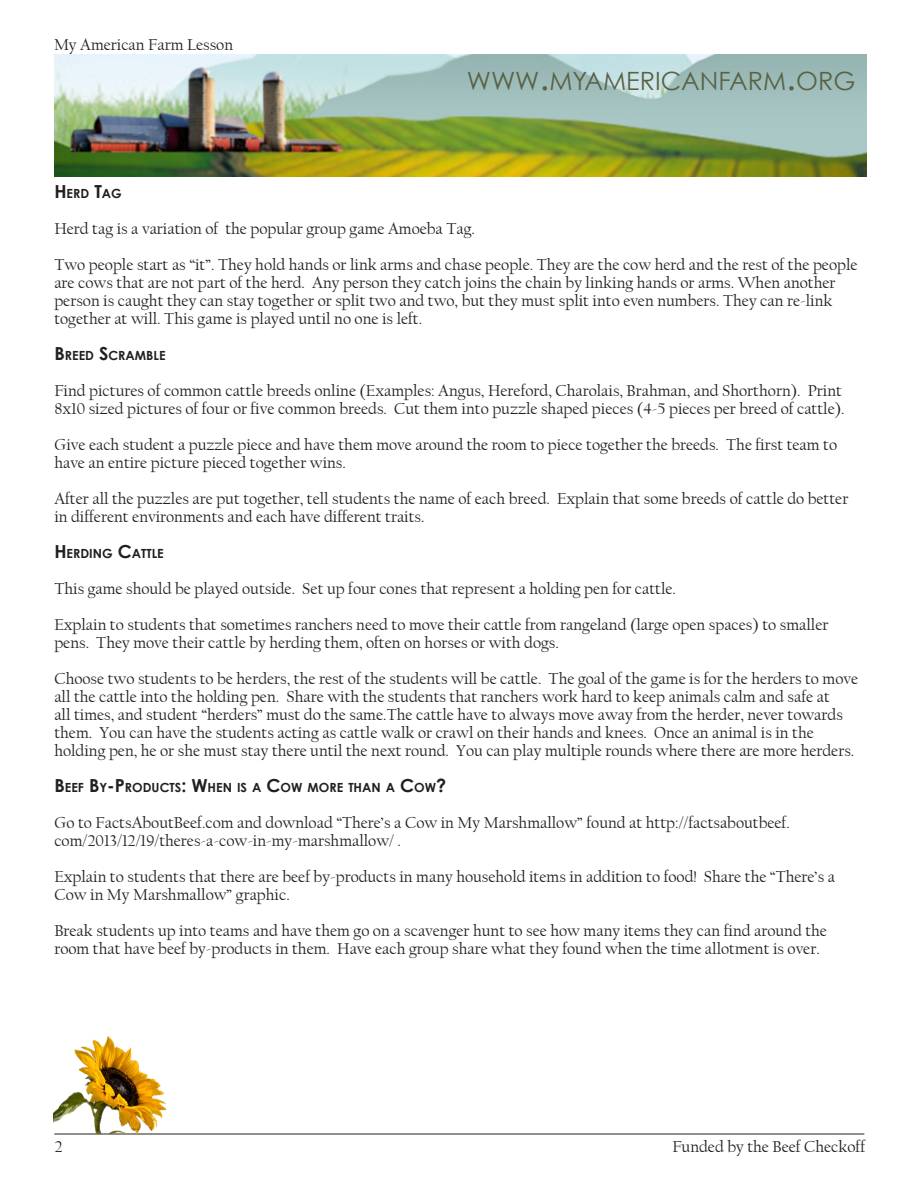
<style>
.page{position:relative;width:918px;height:1188px;background:#fff}
.page>*{position:absolute;margin:0;border:0;box-sizing:border-box;transform-origin:0 0}
.t1{font:25.2px "Century Gothic";color:#5a6246}
.Body_Text{font:16.5px/18px "Californian FB";color:#231f20}
.Mini_Header{font:700 12.6px "Century Gothic";color:#231f20}
.s1{font-size:36px}
.s2{font-size:18px}
</style>
<div class="page">
<hr style="left:54px;top:1134px;width:810px;height:1px;background:#231f20">
<img style="left:54px;top:1037px;width:112px;height:97px">
<img style="left:54px;top:54px;width:813px;height:122px">
<p class="Body_Text" style="left:54px;top:36px;width:181px">My American Farm Lesson</p>
<h1 class="t1" style="left:467px;top:66px;width:390px">WWW<span class="s1">.</span>MYAMERICANFARM<span class="s1">.</span>ORG</h1>
<p class="Mini_Header" style="left:54px;top:186px;width:69px"><span class="s2">H</span> ERD <span class="s2">T</span>AG</p>
<p class="Body_Text" style="left:54px;top:220px;width:422px">Herd tag is a variation of the popular group game Amoeba Tag.</p>
<p class="Body_Text" style="left:54px;top:256px;width:805px">Two people start as “it”. They hold hands or link arms and chase people. They are the cow herd and the rest of the people are cows that are not part of the herd. Any person they catch joins the chain by linking hands or arms. When another person is caught they can stay together or split two and two, but they must split into even numbers. They can re-link together at will. This game is played until no one is left.</p>
<p class="Mini_Header" style="left:54px;top:348px;width:113px"><span class="s2">B</span>REED <span class="s2">S</span>CRAMBLE</p>
<p class="Body_Text" style="left:54px;top:382px;width:792px">Find pictures of common cattle breeds online (Examples: Angus, Hereford, Charolais, Brahman, and Shorthorn). Print<br>8x10 sized pictures of four or five common breeds. Cut them into puzzle shaped pieces (4-5 pieces per breed of cattle).</p>
<p class="Body_Text" style="left:54px;top:436px;width:784px">Give each student a puzzle piece and have them move around the room to piece together the breeds. The first team to have an entire picture pieced together wins.</p>
<p class="Body_Text" style="left:54px;top:490px;width:795px">After all the puzzles are put together, tell students the name of each breed. Explain that some breeds of cattle do better in different environments and each have different traits.</p>
<p class="Mini_Header" style="left:54px;top:546px;width:111px"><span class="s2">H</span> ERDING <span class="s2">C</span>ATTLE</p>
<p class="Body_Text" style="left:54px;top:580px;width:623px">This game should be played outside. Set up four cones that represent a holding pen for cattle.</p>
<p class="Body_Text" style="left:54px;top:616px;width:776px">Explain to students that sometimes ranchers need to move their cattle from rangeland (large open spaces) to smaller pens. They move their cattle by herding them, often on horses or with dogs.</p>
<p class="Body_Text" style="left:54px;top:670px;width:805px">Choose two students to be herders, the rest of the students will be cattle. The goal of the game is for the herders to move all the cattle into the holding pen. Share with the students that ranchers work hard to keep animals calm and safe at<br>all times, and student “herders” must do the same.The cattle have to always move away from the herder, never towards them. You can have the students acting as cattle walk or crawl on their hands and knees. Once an animal is in the holding pen, he or she must stay there until the next round. You can play multiple rounds where there are more herders.</p>
<p class="Mini_Header" style="left:54px;top:780px;width:393px"><span class="s2">B</span>EEF <span class="s2">B</span>Y<span class="s2">-P</span> RODUCTS<span class="s2">: W</span>HEN IS A <span class="s2">C</span>OW MORE THAN A <span class="s2">C</span>OW<span class="s2">?</span></p>
<p class="Body_Text" style="left:54px;top:814px;width:737px">Go to FactsAboutBeef.com and download “There’s a Cow in My Marshmallow” found at http://factsaboutbeef. com/2013/12/19/theres-a-cow-in-my-marshmallow/ .</p>
<p class="Body_Text" style="left:54px;top:868px;width:782px">Explain to students that there are beef by-products in many household items in addition to food! Share the “There’s a<br>Cow in My Marshmallow” graphic.</p>
<p class="Body_Text" style="left:54px;top:922px;width:774px">Break students up into teams and have them go on a scavenger hunt to see how many items they can find around the room that have beef by-products in them. Have each group share what they found when the time allotment is over.</p>
<p class="Body_Text" style="left:54px;top:1138px;width:10px">2</p>
<p class="Body_Text" style="left:672px;top:1138px;width:194px">Funded by the Beef Checkoff</p>
</div>
